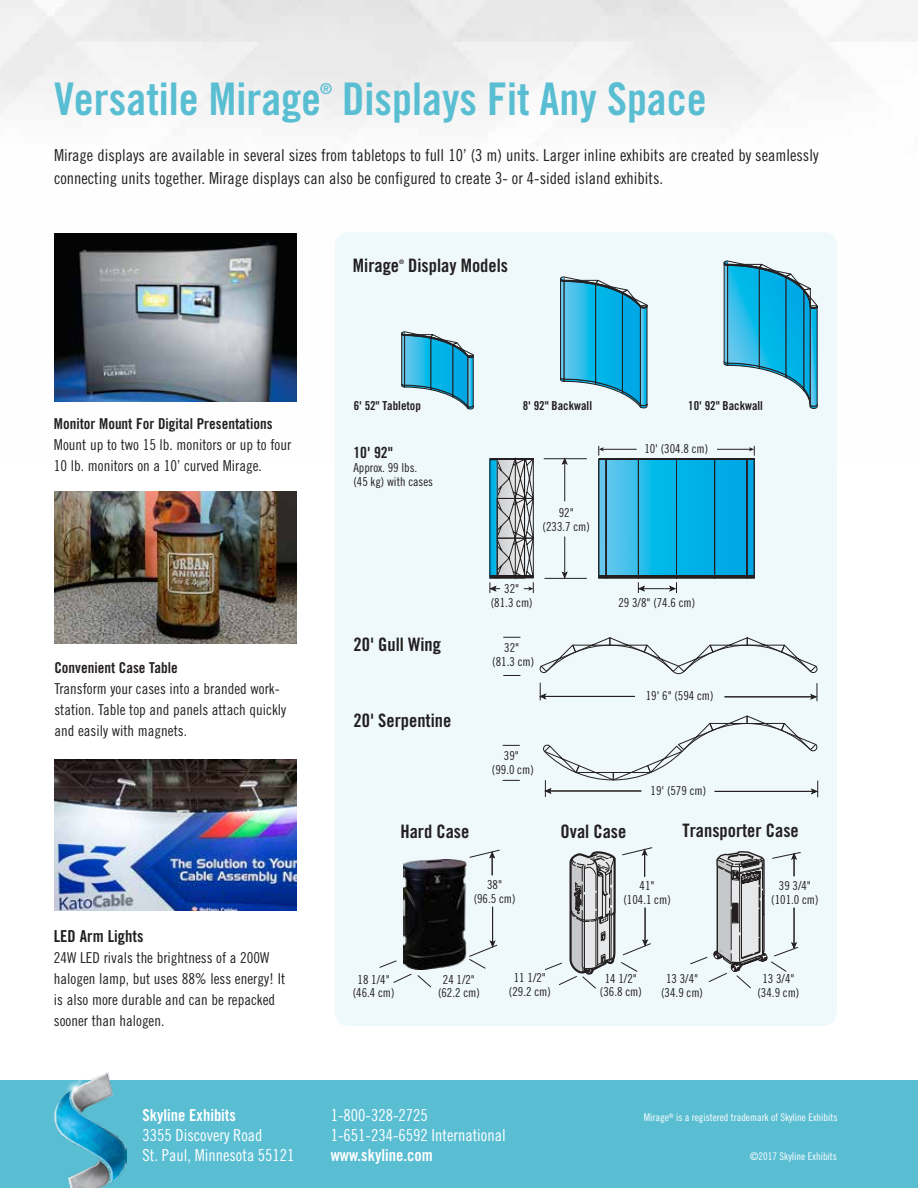
<style>
.page{position:relative;width:918px;height:1188px;background:#fff}
.page>*{position:absolute;margin:0;border:0;box-sizing:border-box;transform-origin:0 0}
.t1{font:45px "Trade Gothic Bold Cond Twenty";color:#5abed3}
.t2{font:18.6px "Trade Gothic Bold Cond Twenty";color:#231f20}
.t3{font:16.5px/22.5px "Trade Gothic Cond Eighteen";color:#231f20}
.t4{font:16.5px/19.8px "Trade Gothic Cond Eighteen";color:#fff}
.t5{font:16.5px "Trade Gothic Bold Cond Twenty";color:#fff}
.t6{font:16.5px "Trade Gothic Bold Cond Twenty";color:#231f20}
.t7{font:15.45px "Trade Gothic Bold Cond Twenty";color:#231f20}
.t8{font:15px/21px "Trade Gothic Cond Eighteen";color:#231f20}
.t9{font:15px "Trade Gothic Bold Cond Twenty";color:#231f20}
.t10{font:15px "Trade Gothic Bold Cond Twenty";color:#5abed3}
.t11{font:12.3px/14px "Trade Gothic Cond Eighteen";color:#231f20;text-align:center}
.t12{font:12.3px "Trade Gothic Bold Cond Twenty";color:#231f20}
.t13{font:10.5px "Trade Gothic Cond Eighteen";color:#fff}
.t14{font:6.15px "Trade Gothic Bold Cond Twenty";color:#231f20}
</style>
<div class="page">
<div style="left:0;top:1080px;width:918px;height:108px;background:#5abed3"></div>
<div style="left:335px;top:232px;width:502px;height:794px;background:#eff8fb;border-radius:14px"></div>
<img style="left:54px;top:233px;width:243px;height:169px">
<img style="left:54px;top:492px;width:243px;height:152px">
<img style="left:54px;top:760px;width:243px;height:151px">
<svg style="left:723px;top:260px;width:95px;height:149px"></svg>
<svg style="left:560px;top:276px;width:88px;height:132px"></svg>
<svg style="left:401px;top:331px;width:73px;height:78px"></svg>
<svg style="left:490px;top:446px;width:265px;height:147px"></svg>
<svg style="left:540px;top:637px;width:278px;height:37px"></svg>
<svg style="left:540px;top:682px;width:278px;height:115px"></svg>
<svg style="left:503px;top:675px;width:17px;height:1px"></svg>
<svg style="left:503px;top:637px;width:17px;height:1px"></svg>
<svg style="left:503px;top:780px;width:17px;height:1px"></svg>
<svg style="left:503px;top:745px;width:17px;height:1px"></svg>
<svg style="left:690px;top:851px;width:111px;height:137px"></svg>
<svg style="left:379px;top:850px;width:121px;height:138px"></svg>
<svg style="left:545px;top:847px;width:108px;height:142px"></svg>
<img style="left:55px;top:1073px;width:71px;height:115px">
<img style="left:404px;top:860px;width:63px;height:110px">
<h1 class="t1" style="left:54px;top:72px;width:269px">Versatile Mirage</h1>
<p class="t10" style="left:320px;top:80px;width:13px">®</p>
<h1 class="t1" style="left:342px;top:72px;width:366px">Displays Fit Any Space</h1>
<p class="t3" style="left:54px;top:144px;width:766px">Mirage displays are available in several sizes from tabletops to full 10’ (3 m) units. Larger inline exhibits are created by seamlessly connecting units together. Mirage displays can also be configured to create 3- or 4-sided island exhibits.</p>
<p class="t2" style="left:353px;top:254px;width:48px">Mirage</p>
<p class="t14" style="left:399px;top:258px;width:6px">®</p>
<p class="t2" style="left:408px;top:254px;width:101px">Display Models</p>
<p class="t9" style="left:54px;top:414px;width:220px">Monitor Mount For Digital Presentations</p>
<p class="t8" style="left:54px;top:434px;width:239px">Mount up to two 15 lb. monitors or up to four<br>10 lb. monitors on a 10’ curved Mirage.</p>
<p class="t9" style="left:54px;top:659px;width:125px">Convenient Case Table</p>
<p class="t8" style="left:54px;top:678px;width:233px">Transform your cases into a branded work&shy;station. Table top and panels attach quickly and easily with magnets.</p>
<p class="t6" style="left:54px;top:926px;width:91px">LED Arm Lights</p>
<p class="t8" style="left:54px;top:947px;width:233px">24W LED rivals the brightness of a 200W halogen lamp, but uses 88% less energy! It is also more durable and can be repacked sooner than halogen.</p>
<p class="t5" style="left:143px;top:1105px;width:95px">Skyline Exhibits</p>
<p class="t4" style="left:143px;top:1125px;width:154px">3355 Discovery Road<br>St. Paul, Minnesota 55121</p>
<p class="t12" style="left:354px;top:398px;width:69px">6' 52" Tabletop</p>
<p class="t12" style="left:523px;top:398px;width:71px">8' 92" Backwall</p>
<p class="t12" style="left:688px;top:398px;width:76px">10' 92" Backwall</p>
<p class="t11" style="left:644px;top:442px;width:65px">10' (304.8 cm)</p>
<p class="t7" style="left:353px;top:443px;width:41px">10' 92"</p>
<p class="t11" style="left:353px;top:460px;width:81px;text-align:left">Approx. 99 lbs. (45 kg) with cases</p>
<p class="t2" style="left:354px;top:633px;width:89px">20' Gull Wing</p>
<p class="t2" style="left:354px;top:709px;width:99px">20' Serpentine</p>
<p class="t11" style="left:543px;top:506px;width:49px">92"<br>(233.7 cm)</p>
<p class="t11" style="left:491px;top:582px;width:43px">32"<br>(81.3 cm)</p>
<p class="t11" style="left:492px;top:640px;width:43px">32"<br>(81.3 cm)</p>
<p class="t11" style="left:492px;top:748px;width:43px">39"<br>(99.0 cm)</p>
<p class="t11" style="left:618px;top:595px;width:78px">29 3/8" (74.6 cm)</p>
<p class="t11" style="left:646px;top:688px;width:69px">19' 6" (594 cm)</p>
<p class="t11" style="left:651px;top:783px;width:57px">19' (579 cm)</p>
<p class="t2" style="left:400px;top:820px;width:70px">Hard Case</p>
<p class="t2" style="left:683px;top:819px;width:118px">Transporter Case</p>
<p class="t2" style="left:561px;top:820px;width:67px">Oval Case</p>
<p class="t11" style="left:474px;top:878px;width:43px">38"<br>(96.5 cm)</p>
<p class="t11" style="left:623px;top:878px;width:49px">41"<br>(104.1 cm)</p>
<p class="t11" style="left:771px;top:879px;width:49px">39 3/4" (101.0 cm)</p>
<p class="t11" style="left:353px;top:972px;width:43px">18 1/4" (46.4 cm)</p>
<p class="t11" style="left:438px;top:972px;width:43px">24 1/2" (62.2 cm)</p>
<p class="t11" style="left:509px;top:971px;width:43px">11 1/2" (29.2 cm)</p>
<p class="t11" style="left:600px;top:971px;width:43px">14 1/2" (36.8 cm)</p>
<p class="t11" style="left:661px;top:971px;width:43px">13 3/4" (34.9 cm)</p>
<p class="t11" style="left:758px;top:972px;width:43px">13 3/4" (34.9 cm)</p>
<p class="t4" style="left:331px;top:1105px;width:176px">1-800-328-2725<br>1-651-234-6592 International</p>
<p class="t5" style="left:331px;top:1145px;width:104px">www.skyline.com</p>
<p class="t13" style="left:644px;top:1111px;width:195px">Mirage<sup>®</sup> is a registered trademark of Skyline Exhibits</p>
<p class="t13" style="left:750px;top:1150px;width:88px">©2017 Skyline Exhibits</p>
</div>
